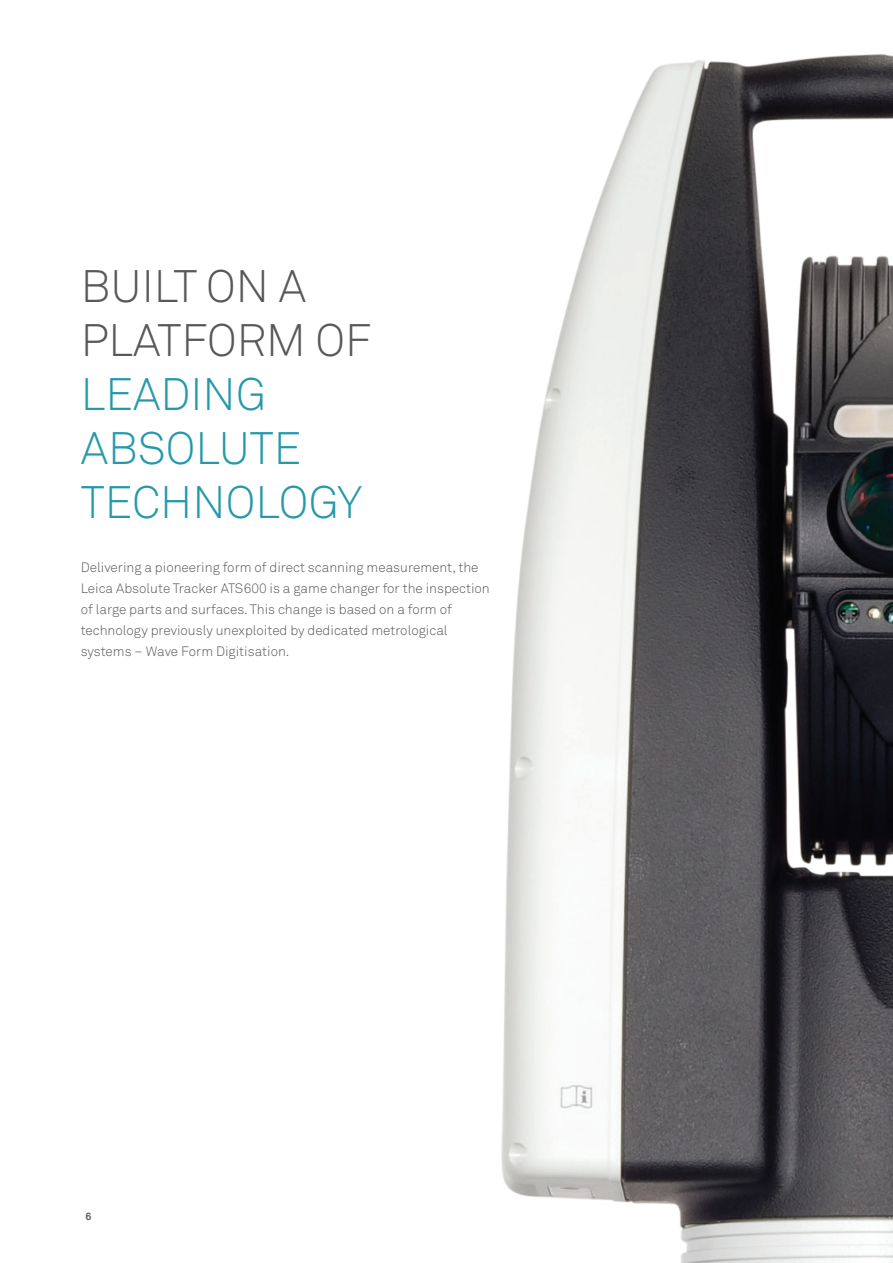
<style>
.page{position:relative;width:893px;height:1263px;background:#fff}
.page>*{position:absolute;margin:0;border:0;box-sizing:border-box;transform-origin:0 0}
.t1{font:45px/54px "Akkurat Light Pro";color:#2599aa}
.t2{font:13.5px/21px "Akkurat Light Pro";color:#57585a}
.Folio_Title{font:700 10.5px "Akkurat Pro";color:#57585a}
.s1{color:#57585a}
</style>
<div class="page">
<img style="left:501px;top:54px;width:392px;height:1209px">
<p class="t1" style="left:81px;top:260px;width:292px"><span class="s1">BUILT ON A<br>PLATFORM OF<br></span>LEADING<br>ABSOLUTE<br>TECHNOLOGY</p>
<p class="t2" style="left:81px;top:557px;width:410px">Delivering a pioneering form of direct scanning measurement, the Leica Absolute Tracker ATS600 is a game changer for the inspection of large parts and surfaces. This change is based on a form of technology previously unexploited by dedicated metrological systems – Wave Form Digitisation.</p>
<p class="Folio_Title" style="left:85px;top:1210px;width:7px">6</p>
</div>
